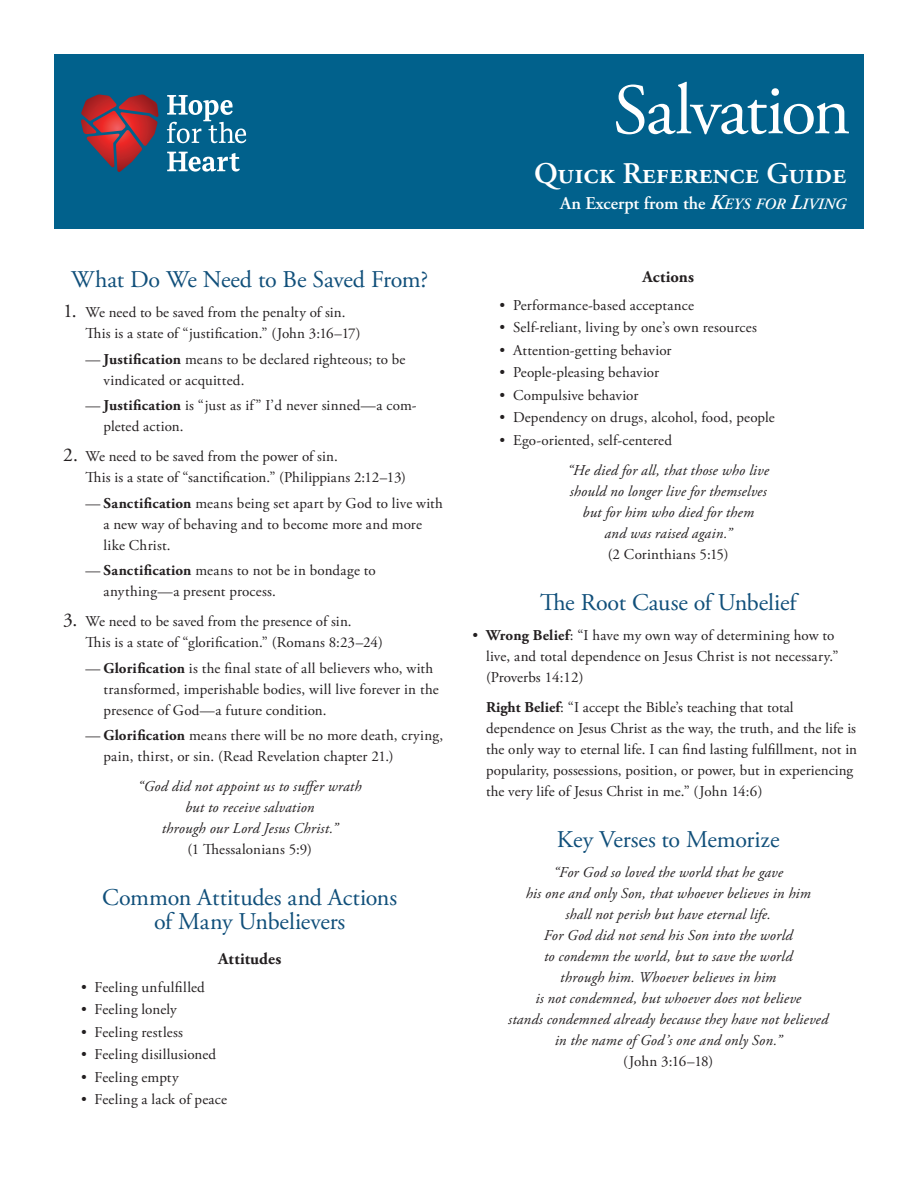
<style>
.page{position:relative;width:918px;height:1188px;background:#fff}
.page>*{position:absolute;margin:0;border:0;box-sizing:border-box;transform-origin:0 0}
.Topic{font:72px "Adobe Garamond Pro";letter-spacing:-.035em;color:#fff}
.t1{font:600 30px "Adobe Garamond Pro";color:#fff}
.Blue_Header{font:24px/24px "Adobe Garamond Pro";letter-spacing:-.005em;color:#104f7a;text-align:center}
.t2{font:600 18px "Adobe Garamond Pro";color:#fff}
.Subheader{font:700 16.5px "Adobe Garamond Pro";letter-spacing:.01em;color:#231f20}
.Bullet_Text{font:15px/21px "Adobe Garamond Pro";letter-spacing:.01em;color:#231f20}
.Key_Verse{font:italic 15px/21px "Adobe Garamond Pro";letter-spacing:.01em;color:#231f20;text-align:center}
.Scripture{font:italic 15px/21px "Adobe Garamond Pro";letter-spacing:.01em;color:#231f20;text-align:center}
.s1{font-size:19.5px}
.s2{font-weight:700}
.s3{font-style:normal}
.s4{font-style:italic;font-size:21px}
.s5{font-style:italic;font-size:15.75px}
</style>
<div class="page">
<div style="left:54px;top:54px;width:810px;height:174px;background:#01618c"></div>
<svg style="left:167px;top:95px;width:79px;height:48px"></svg>
<svg style="left:167px;top:152px;width:73px;height:20px"></svg>
<svg style="left:81px;top:94px;width:78px;height:78px"></svg>
<p class="Blue_Header" style="left:71px;top:269px;width:359px">What Do We Need to Be Saved From?</p>
<p class="Bullet_Text" style="left:86px;top:303px;width:277px;text-indent:-22px"><span class="s1">1.</span> We need to be saved from the penalty of sin.<br>This is a state of “justification.” (John 3:16–17)</p>
<p class="Bullet_Text" style="left:104px;top:349px;width:303px;text-indent:-18px">— <span class="s2">Justification</span> means to be declared righteous; to be vindicated or acquitted.</p>
<p class="Bullet_Text" style="left:104px;top:396px;width:315px;text-indent:-18px">— <span class="s2">Justification</span> is “just as if” I’d never sinned—a com&shy;pleted action.</p>
<p class="Bullet_Text" style="left:86px;top:447px;width:322px;text-indent:-22px"><span class="s1">2.</span> We need to be saved from the power of sin.<br>This is a state of “sanctification.” (Philippians 2:12–13)</p>
<p class="Bullet_Text" style="left:104px;top:493px;width:341px;text-indent:-18px">— <span class="s2">Sanctification</span> means being set apart by God to live with a new way of behaving and to become more and more like Christ.</p>
<p class="Bullet_Text" style="left:104px;top:561px;width:274px;text-indent:-18px">— <span class="s2">Sanctification</span> means to not be in bondage to anything—a present process.</p>
<p class="Bullet_Text" style="left:86px;top:612px;width:299px;text-indent:-22px"><span class="s1">3.</span> We need to be saved from the presence of sin.<br>This is a state of “glorification.” (Romans 8:23–24)</p>
<p class="Bullet_Text" style="left:104px;top:658px;width:337px;text-indent:-18px">— <span class="s2">Glorification</span> is the final state of all believers who, with transformed, imperishable bodies, will live forever in the presence of God—a future condition.</p>
<p class="Bullet_Text" style="left:104px;top:726px;width:341px;text-indent:-18px">— <span class="s2">Glorification</span> means there will be no more death, crying, pain, thirst, or sin. (Read Revelation chapter 21.)</p>
<p class="Scripture" style="left:138px;top:777px;width:225px">“God did not appoint us to suffer wrath but to receive salvation<br>through our Lord Jesus Christ.”<br><span class="s3">(1 Thessalonians 5:9)</span></p>
<p class="Blue_Header" style="left:102px;top:887px;width:297px">Common Attitudes and Actions of Many Unbelievers</p>
<p class="Subheader" style="left:218px;top:949px;width:65px">Attitudes</p>
<p class="Bullet_Text" style="left:81px;top:977px;width:125px">• Feeling unfulfilled</p>
<p class="Bullet_Text" style="left:81px;top:999px;width:97px">• Feeling lonely</p>
<p class="Bullet_Text" style="left:81px;top:1022px;width:103px">• Feeling restless</p>
<p class="Bullet_Text" style="left:81px;top:1044px;width:137px">• Feeling disillusioned</p>
<p class="Bullet_Text" style="left:81px;top:1067px;width:99px">• Feeling empty</p>
<p class="Bullet_Text" style="left:81px;top:1089px;width:148px">• Feeling a lack of peace</p>
<p class="Topic" style="left:613px;top:67px;width:239px">Salvation</p>
<h2 class="t1" style="left:534px;top:157px;width:314px">Quick Reference Guide</h2>
<p class="t2" style="left:560px;top:193px;width:288px">An Excerpt from the <span class="s4">K</span><span class="s5">EYS FOR</span> <span class="s4">L</span><span class="s5">IVING</span></p>
<p class="Subheader" style="left:642px;top:267px;width:53px">Actions</p>
<p class="Bullet_Text" style="left:500px;top:295px;width:196px">• Performance-based acceptance</p>
<p class="Bullet_Text" style="left:500px;top:317px;width:259px">• Self-reliant, living by one’s own resources</p>
<p class="Bullet_Text" style="left:500px;top:340px;width:174px">• Attention-getting behavior</p>
<p class="Bullet_Text" style="left:500px;top:362px;width:161px">• People-pleasing behavior</p>
<p class="Bullet_Text" style="left:500px;top:385px;width:141px">• Compulsive behavior</p>
<p class="Bullet_Text" style="left:500px;top:407px;width:277px">• Dependency on drugs, alcohol, food, people</p>
<p class="Bullet_Text" style="left:500px;top:430px;width:174px">• Ego-oriented, self-centered</p>
<p class="Scripture" style="left:568px;top:460px;width:203px">“He died for all, that those who live should no longer live for themselves but for him who died for them<br>and was raised again.”<br><span class="s3">(2 Corinthians 5:15)</span></p>
<p class="Blue_Header" style="left:540px;top:591px;width:258px">The Root Cause of Unbelief</p>
<p class="Bullet_Text" style="left:486px;top:625px;width:354px;text-indent:-14px">• <span class="s2">Wrong Belief</span>: “I have my own way of determining how to live, and total dependence on Jesus Christ is not necessary.” (Proverbs 14:12)</p>
<p class="Bullet_Text" style="left:486px;top:697px;width:373px"><span class="s2">Right Belief</span>: “I accept the Bible’s teaching that total dependence on Jesus Christ as the way, the truth, and the life is the only way to eternal life. I can find lasting fulfillment, not in popularity, possessions, position, or power, but in experiencing the very life of Jesus Christ in me.” (John 14:6)</p>
<p class="Blue_Header" style="left:557px;top:828px;width:224px">Key Verses to Memorize</p>
<p class="Key_Verse" style="left:508px;top:862px;width:321px">“For God so loved the world that he gave<br>his one and only Son, that whoever believes in him<br>shall not perish but have eternal life.<br>For God did not send his Son into the world<br>to condemn the world, but to save the world<br>through him. Whoever believes in him<br>is not condemned, but whoever does not believe<br>stands condemned already because they have not believed in the name of God’s one and only Son.”<br><span class="s3">(John 3:16–18)</span></p>
</div>
